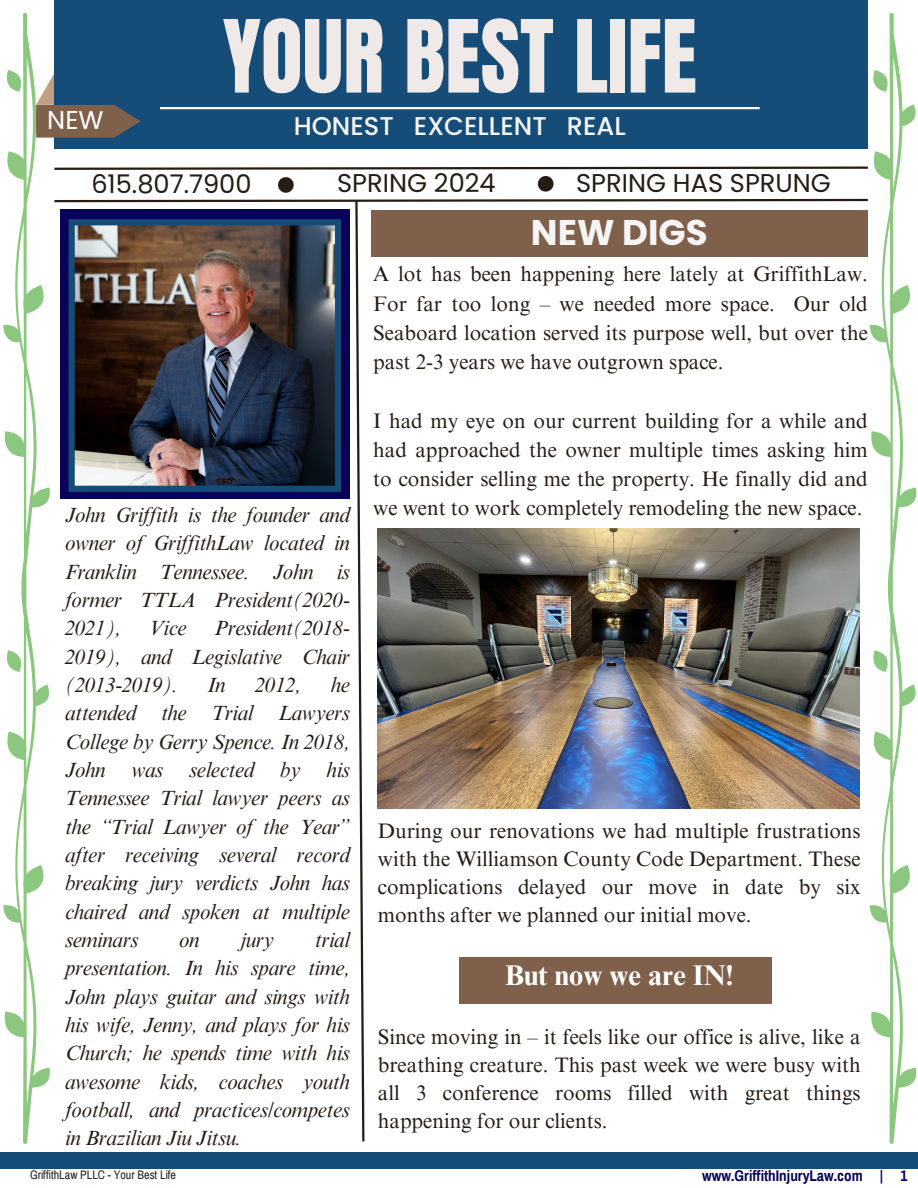
<style>
.page{position:relative;width:918px;height:1188px;background:#fff}
.page>*{position:absolute;margin:0;border:0;box-sizing:border-box;transform-origin:0 0}
.t1{font:85.65px "Anton";color:#efeae7}
.t2{font:700 35.7px "Poppins";color:#f5f5f5}
.t3{font:700 28.5px "Times NRMT Pro";color:#fff}
.t4{font:25.8px "Poppins";color:#fff}
.t5{font:25.65px "Poppins";color:#251c14}
.t6{font:500 25.65px "Poppins";color:#f5f5f5}
.t7{font:21px/28.2px "Times NRMT Pro";color:#251c14;text-align:justify}
.t8{font:italic 21px/28.3px "Times NRMT Pro";letter-spacing:-.02em;color:#251c14;text-align:justify}
.t9{font:700 15.15px "Archivo Narrow";color:#090059}
.t10{font:12.15px "Archivo Narrow";color:#222}
</style>
<div class="page">
<svg style="left:3px;top:13px;width:47px;height:1131px"></svg>
<svg style="left:3px;top:650px;width:21px;height:22px"></svg>
<svg style="left:3px;top:70px;width:21px;height:22px"></svg>
<div style="left:54px;top:0;width:814px;height:149px;background:#154c78"></div>
<svg style="left:36px;top:59px;width:105px;height:79px"></svg>
<hr style="left:160px;top:107px;width:600px;height:2px;background:#fff">
<div style="left:0;top:1153px;width:918px;height:16px;background:#154c78"></div>
<svg style="left:873px;top:13px;width:44px;height:1131px"></svg>
<img style="left:54px;top:165px;width:836px;height:979px">
<svg style="left:873px;top:70px;width:17px;height:22px"></svg>
<h4 class="t4" style="left:47px;top:102px;width:58px">NEW</h4>
<h6 class="t1" style="left:223px;top:-5px;width:476px">YOUR BEST LIFE</h6>
<h6 class="t6" style="left:294px;top:109px;width:334px">HONEST EXCELLENT REAL</h6>
<p class="t5" style="left:91px;top:167px;width:162px">615.807.7900</p>
<p class="t5" style="left:337px;top:165px;width:160px">SPRING 2024</p>
<p class="t5" style="left:576px;top:165px;width:256px">SPRING HAS SPRUNG</p>
<p class="t8" style="left:65px;top:503px;width:286px">John Grif ith is the founder and owner of Grif ithLaw located in Franklin Tennessee. John is former TTLA President(2020- 2021),</p>
<p class="t8" style="left:65px;top:617px;width:286px;text-indent:149px">President(2018- 2019), and Legislative Chair (2013-2019).</p>
<p class="t8" style="left:149px;top:617px;width:39px">Vice</p>
<p class="t8" style="left:65px;top:673px;width:286px;text-indent:266px">he attended the Trial Lawyers College by Gerry Spence. In 2018, John was selected by his Tennessee Trial lawyer peers as the “Trial Lawyer of the Year” after receiving several record breaking jury verdicts John has chaired and spoken at multiple seminars</p>
<p class="t8" style="left:208px;top:673px;width:20px">In</p>
<p class="t8" style="left:255px;top:673px;width:47px">2012,</p>
<p class="t8" style="left:65px;top:928px;width:286px;text-indent:250px">trial presentation. In his spare time, John plays guitar and sings with his wife, Jenny, and plays for his Church; he spends time with his awesome kids, coaches youth football, and practices/competes in Brazilian Jiu Jitsu.</p>
<p class="t8" style="left:179px;top:928px;width:22px">on</p>
<p class="t8" style="left:241px;top:928px;width:35px">jury</p>
<h4 class="t2" style="left:531px;top:208px;width:178px">NEW DIGS</h4>
<h4 class="t7" style="left:373px;top:262px;width:496px;line-height:29.2px">A lot has been happening here lately at GriffithLaw.<br>For far too long – we needed more space. Our old Seaboard location served its purpose well, but over the past 2-3 years we have outgrown space.</h4>
<h4 class="t7" style="left:373px;top:408px;width:496px;line-height:29.2px">I had my eye on our current building for a while and had approached the owner multiple times asking him to consider selling me the property. He finally did and we went to work completely remodeling the new space.</h4>
<h1 class="t7" style="left:378px;top:819px;width:484px">During our renovations we had multiple frustrations with the Williamson County Code Department. These complications delayed our move in date by six months after we planned our initial move.</h1>
<h3 class="t3" style="left:505px;top:965px;width:230px">But now we are IN!</h3>
<p class="t7" style="left:378px;top:1025px;width:484px">Since moving in – it feels like our office is alive, like a breathing creature. This past week we were busy with all 3 conference rooms filled with great things happening for our clients.</p>
<h2 class="t10" style="left:30px;top:1168px;width:148px">GriffithLaw PLLC - Your Best Life</h2>
<h6 class="t9" style="left:702px;top:1168px;width:207px">www.GriffithInjuryLaw.com | 1</h6>
</div>
